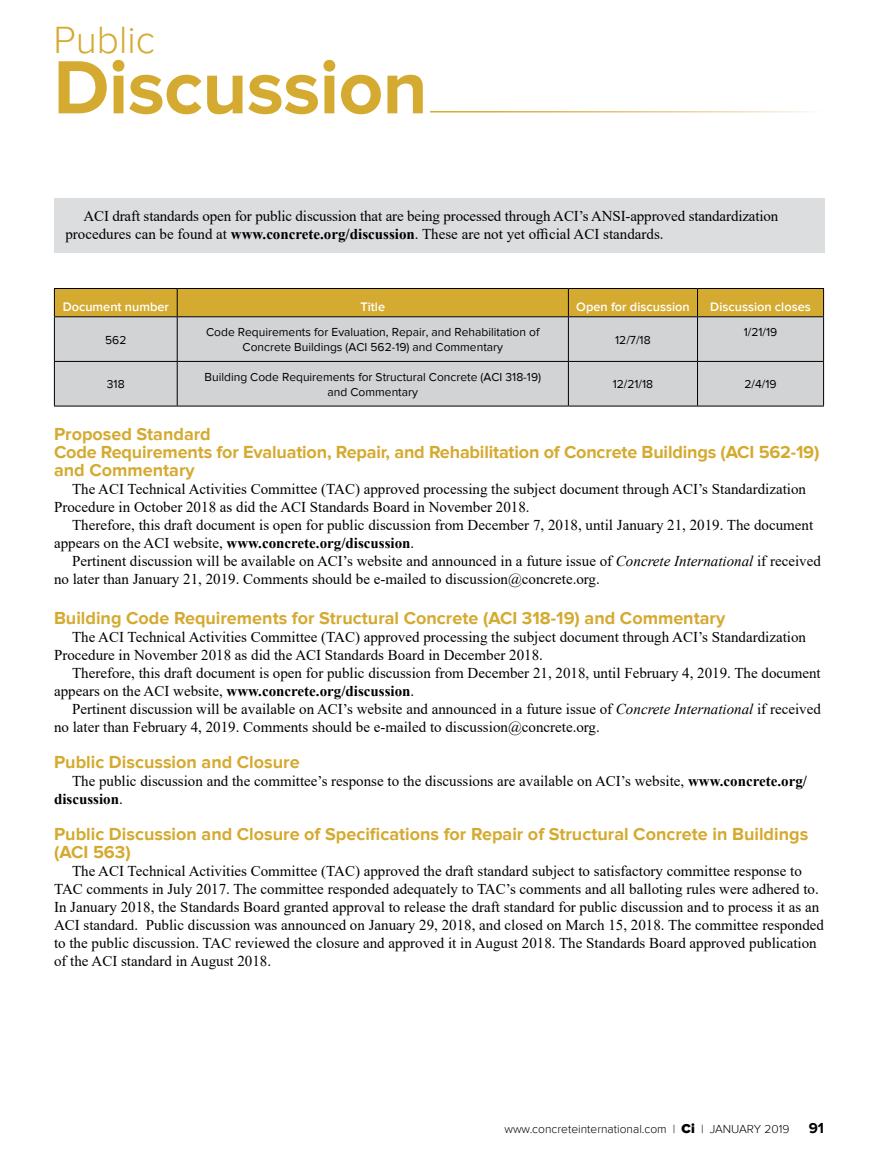
<style>
.page{position:relative;width:878px;height:1175px;background:#fff}
.page>*{position:absolute;margin:0;border:0;box-sizing:border-box;transform-origin:0 0}
.t1{font:700 78px "Proxima Nova";letter-spacing:-.01em;color:#d5aa31}
.t2{font:300 39px "Proxima Nova";color:#d5aa31}
.t3{font:700 18px/18px "Proxima Nova";color:#d5aa31}
.t4{font:15px/18px "Times New Roman";color:#000}
.t5{font:700 15px "Proxima Nova";color:#000}
.t6{font:600 12.75px "Proxima Nova";color:#fff}
.t7{font:12px/15px "Proxima Nova";color:#000;text-align:center}
.t8{font:300 12px "Proxima Nova";color:#000}
.s1{font-weight:700}
.s2{font-style:italic}
.s3{font-weight:900;font-size:13.5px}
</style>
<div class="page">
<div style="left:54px;top:198px;width:770px;height:54px;background:#dcddde"></div>
<div style="left:55px;top:317px;width:768px;height:89px;background:#d1d3d4"></div>
<div style="left:54px;top:288px;width:770px;height:28px;background:#d5aa31"></div>
<hr style="left:54px;top:316px;width:123px;height:1px;background:#000">
<hr style="left:54px;top:317px;width:1px;height:44px;background:#000">
<hr style="left:177px;top:316px;width:391px;height:1px;background:#000">
<hr style="left:177px;top:317px;width:1px;height:44px;background:#000">
<hr style="left:568px;top:316px;width:129px;height:1px;background:#000">
<hr style="left:568px;top:317px;width:1px;height:44px;background:#000">
<hr style="left:697px;top:316px;width:127px;height:1px;background:#000">
<hr style="left:697px;top:317px;width:1px;height:44px;background:#000">
<hr style="left:823px;top:317px;width:1px;height:44px;background:#000">
<hr style="left:54px;top:361px;width:123px;height:1px;background:#000">
<hr style="left:54px;top:362px;width:1px;height:44px;background:#000">
<hr style="left:177px;top:361px;width:391px;height:1px;background:#000">
<hr style="left:177px;top:362px;width:1px;height:44px;background:#000">
<hr style="left:568px;top:361px;width:129px;height:1px;background:#000">
<hr style="left:568px;top:362px;width:1px;height:44px;background:#000">
<hr style="left:697px;top:361px;width:127px;height:1px;background:#000">
<hr style="left:697px;top:362px;width:1px;height:44px;background:#000">
<hr style="left:823px;top:362px;width:1px;height:44px;background:#000">
<hr style="left:54px;top:406px;width:123px;height:1px;background:#000">
<hr style="left:177px;top:406px;width:391px;height:1px;background:#000">
<hr style="left:568px;top:406px;width:129px;height:1px;background:#000">
<hr style="left:697px;top:406px;width:127px;height:1px;background:#000">
<h2 class="t2" style="left:53px;top:18px;width:103px">Public</h2>
<h1 class="t1" style="left:53px;top:42px;width:376px">Discussion</h1>
<p class="t4" style="left:65px;top:207px;width:714px;text-indent:18px">ACI draft standards open for public discussion that are being processed through ACI’s ANSI-approved standardization procedures can be found at <span class="s1">www.concrete.org/discussion</span>. These are not yet official ACI standards.</p>
<p class="t6" style="left:63px;top:299px;width:108px">Document number</p>
<p class="t6" style="left:360px;top:299px;width:26px">Title</p>
<p class="t6" style="left:576px;top:299px;width:115px">Open for discussion</p>
<p class="t6" style="left:710px;top:299px;width:102px">Discussion closes</p>
<p class="t7" style="left:105px;top:332px;width:23px">562</p>
<p class="t7" style="left:206px;top:325px;width:335px">Code Requirements for Evaluation, Repair, and Rehabilitation of<br>Concrete Buildings (ACI 562-19) and Commentary</p>
<p class="t7" style="left:615px;top:332px;width:37px">12/7/18</p>
<p class="t7" style="left:743px;top:325px;width:35px">1/21/19</p>
<p class="t7" style="left:107px;top:377px;width:19px">318</p>
<p class="t7" style="left:204px;top:370px;width:338px">Building Code Requirements for Structural Concrete (ACI 318-19) and Commentary</p>
<p class="t7" style="left:612px;top:377px;width:42px">12/21/18</p>
<p class="t7" style="left:744px;top:377px;width:34px">2/4/19</p>
<p class="t3" style="left:54px;top:425px;width:766px">Proposed Standard<br>Code Requirements for Evaluation, Repair, and Rehabilitation of Concrete Buildings (ACI 562-19) and Commentary</p>
<p class="t4" style="left:54px;top:479px;width:753px;text-indent:18px">The ACI Technical Activities Committee (TAC) approved processing the subject document through ACI’s Standardization<br>Procedure in October 2018 as did the ACI Standards Board in November 2018.</p>
<p class="t4" style="left:54px;top:515px;width:760px;text-indent:18px">Therefore, this draft document is open for public discussion from December 7, 2018, until January 21, 2019. The document appears on the ACI website, <span class="s1">www.concrete.org/discussion</span>.</p>
<p class="t4" style="left:54px;top:551px;width:768px;text-indent:18px">Pertinent discussion will be available on ACI’s website and announced in a future issue of <span class="s2">Concrete International</span> if received no later than January 21, 2019. Comments should be e-mailed to discussion@concrete.org.</p>
<p class="t3" style="left:54px;top:609px;width:672px">Building Code Requirements for Structural Concrete (ACI 318-19) and Commentary</p>
<p class="t4" style="left:54px;top:627px;width:753px;text-indent:18px">The ACI Technical Activities Committee (TAC) approved processing the subject document through ACI’s Standardization<br>Procedure in November 2018 as did the ACI Standards Board in December 2018.</p>
<p class="t4" style="left:54px;top:663px;width:768px;text-indent:18px">Therefore, this draft document is open for public discussion from December 21, 2018, until February 4, 2019. The document appears on the ACI website, <span class="s1">www.concrete.org/discussion</span>.</p>
<p class="t4" style="left:54px;top:699px;width:768px;text-indent:18px">Pertinent discussion will be available on ACI’s website and announced in a future issue of <span class="s2">Concrete International</span> if received no later than February 4, 2019. Comments should be e-mailed to discussion@concrete.org.</p>
<p class="t3" style="left:54px;top:753px;width:247px">Public Discussion and Closure</p>
<p class="t4" style="left:54px;top:771px;width:754px;text-indent:18px">The public discussion and the committee’s response to the discussions are available on ACI’s website, <span class="s1">www.concrete.org/ discussion</span>.</p>
<p class="t3" style="left:54px;top:825px;width:755px">Public Discussion and Closure of Specifications for Repair of Structural Concrete in Buildings (ACI 563)</p>
<p class="t4" style="left:54px;top:861px;width:771px;text-indent:18px">The ACI Technical Activities Committee (TAC) approved the draft standard subject to satisfactory committee response to TAC comments in July 2017. The committee responded adequately to TAC’s comments and all balloting rules were adhered to.<br>In January 2018, the Standards Board granted approval to release the draft standard for public discussion and to process it as an ACI standard. Public discussion was announced on January 29, 2018, and closed on March 15, 2018. The committee responded to the public discussion. TAC reviewed the closure and approved it in August 2018. The Standards Board approved publication of the ACI standard in August 2018.</p>
<p class="t8" style="left:504px;top:1121px;width:286px">www.concreteinternational.com | <span class="s3">Ci</span> | JANUARY 2019</p>
<p class="t5" style="left:808px;top:1119px;width:17px">91</p>
</div>
